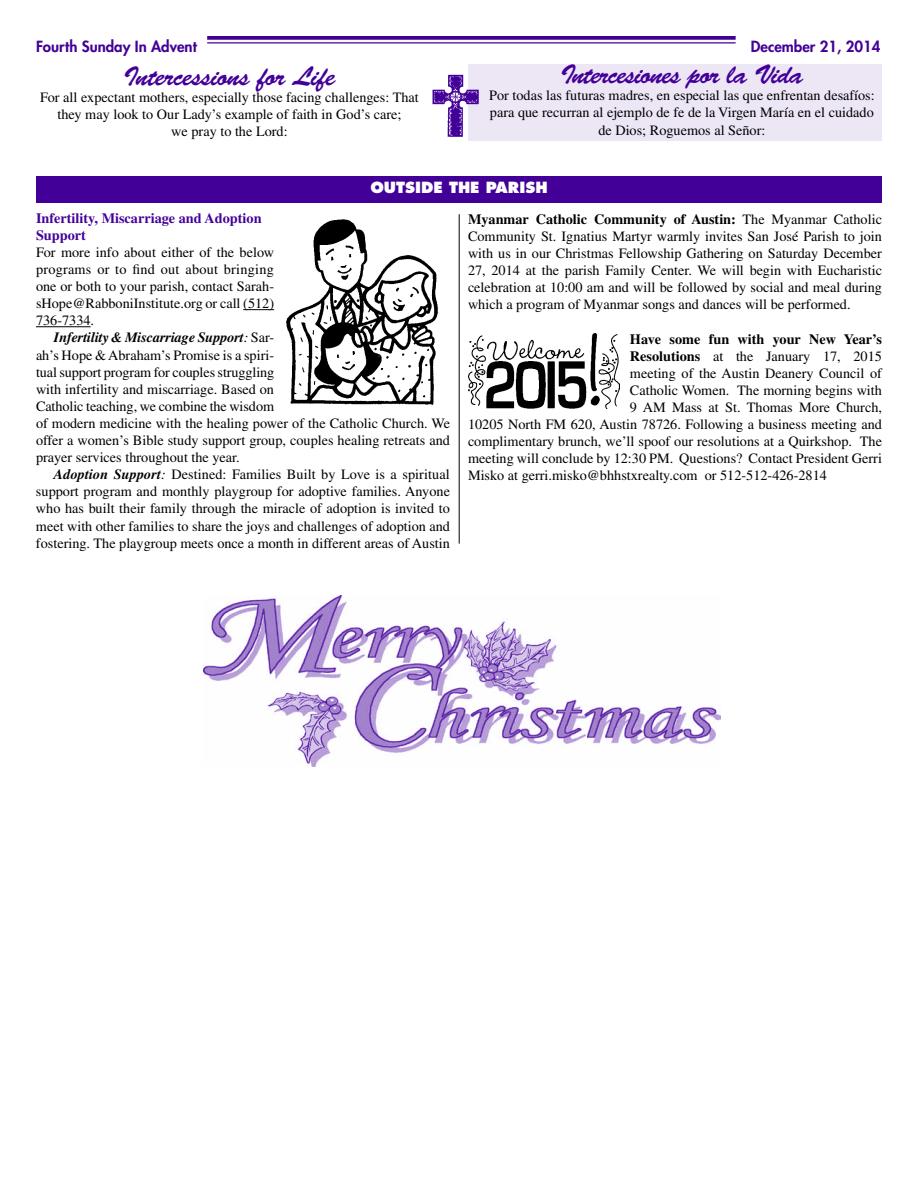
<style>
.page{position:relative;width:918px;height:1188px;background:#fff}
.page>*{position:absolute;margin:0;border:0;box-sizing:border-box;transform-origin:0 0}
.t1{font:27px "Brush Script Std";letter-spacing:-.03em;color:#430098}
.t2{font:800 15px "Futura Std";color:#430098}
.t3{font:800 15px "Futura Std";color:#fff}
.t4{font:14.25px/17.1px "Times LT Std";color:#000;text-align:justify}
.t5{font:700 14.25px/17.1px "Times LT Std";color:#430098}
.t6{font:700 14.25px "Times LT Std";color:#000}
.s1{font-weight:700;font-style:italic}
.s2{font-style:italic}
.s3{font-weight:700}
</style>
<div class="page">
<hr style="left:243px;top:309px;width:31px;height:1px;background:#000">
<hr style="left:36px;top:326px;width:55px;height:1px;background:#000">
<div style="left:468px;top:65px;width:414px;height:76px;background:#ece6f5"></div>
<img style="left:432px;top:74px;width:47px;height:63px">
<svg style="left:207px;top:36px;width:529px;height:4px;background:#4e0f9e"></svg>
<hr style="left:207px;top:42px;width:529px;height:2px;background:#430098">
<div style="left:36px;top:176px;width:846px;height:27px;background:#430098"></div>
<img style="left:274px;top:219px;width:165px;height:186px">
<hr style="left:459px;top:214px;width:1px;height:330px;background:#000">
<img style="left:203px;top:596px;width:518px;height:170px">
<img style="left:468px;top:333px;width:152px;height:75px">
<p class="t2" style="left:36px;top:37px;width:162px">Fourth Sunday In Advent</p>
<p class="t2" style="left:751px;top:37px;width:131px">December 21, 2014</p>
<h1 class="t1" style="left:124px;top:61px;width:213px">Intercessions for Life</h1>
<p class="t4" style="left:40px;top:88px;width:380px;text-align:center">For all expectant mothers, especially those facing challenges: That they may look to Our Lady’s example of faith in God’s care;<br>we pray to the Lord:</p>
<h1 class="t1" style="left:560px;top:59px;width:245px">Intercesiones por la Vida</h1>
<p class="t4" style="left:489px;top:87px;width:387px;text-align:center">Por todas las futuras madres, en especial las que enfrentan desafíos: para que recurran al ejemplo de fe de la Virgen María en el cuidado de Dios; Roguemos al Señor:</p>
<p class="t3" style="left:370px;top:178px;width:179px">OUTSIDE THE PARISH</p>
<p class="t5" style="left:36px;top:209px;width:227px">Infertility, Miscarriage and Adoption<br>Support</p>
<p class="t4" style="left:36px;top:244px;width:240px">For more info about either of the below programs or to find out about bringing one or both to your parish, contact Sarah&shy;sHope@RabboniInstitute.org or call (512)<br>736-7334.</p>
<p class="t4" style="left:36px;top:329px;width:416px;text-align:left;text-indent:18px"><span class="s1">Infertility &amp; Miscarriage Support</span><span class="s2">:</span> Sar-<br>ah’s Hope &amp; Abraham’s Promise is a spiri-<br>tual support program for couples struggling<br>with infertility and miscarriage. Based on<br>Catholic teaching, we combine the wisdom<br>of modern medicine with the healing power of the Catholic Church. We offer a women’s Bible study support group, couples healing retreats and prayer services throughout the year.</p>
<p class="t4" style="left:36px;top:466px;width:416px;text-indent:18px"><span class="s1">Adoption Support</span><span class="s2">:</span> Destined: Families Built by Love is a spiritual support program and monthly playgroup for adoptive families. Anyone who has built their family through the miracle of adoption is invited to meet with other families to share the joys and challenges of adoption and fostering. The playgroup meets once a month in different areas of Austin</p>
<p class="t4" style="left:468px;top:211px;width:416px"><span class="s3">Myanmar Catholic Community of Austin:</span> The Myanmar Catholic Community St. Ignatius Martyr warmly invites San José Parish to join with us in our Christmas Fellowship Gathering on Saturday December 27, 2014 at the parish Family Center. We will begin with Eucharistic celebration at 10:00 am and will be followed by social and meal during which a program of Myanmar songs and dances will be performed.</p>
<p class="t6" style="left:630px;top:330px;width:253px">Have some fun with your New Year’s</p>
<p class="t4" style="left:630px;top:347px;width:253px"><span class="s3">Resolutions</span> at the January 17, 2015</p>
<p class="t4" style="left:630px;top:364px;width:253px">meeting of the Austin Deanery Council of</p>
<p class="t4" style="left:630px;top:382px;width:254px">Catholic Women. The morning begins with</p>
<p class="t4" style="left:630px;top:399px;width:254px">9 AM Mass at St. Thomas More Church,</p>
<p class="t4" style="left:468px;top:416px;width:415px">10205 North FM 620, Austin 78726. Following a business meeting and</p>
<p class="t4" style="left:468px;top:433px;width:416px">complimentary brunch, we’ll spoof our resolutions at a Quirkshop. The</p>
<p class="t4" style="left:468px;top:450px;width:416px">meeting will conclude by 12:30 PM. Questions? Contact President Gerri</p>
<p class="t4" style="left:468px;top:467px;width:361px">Misko at gerri.misko@bhhstxrealty.com or 512-512-426-2814</p>
</div>
